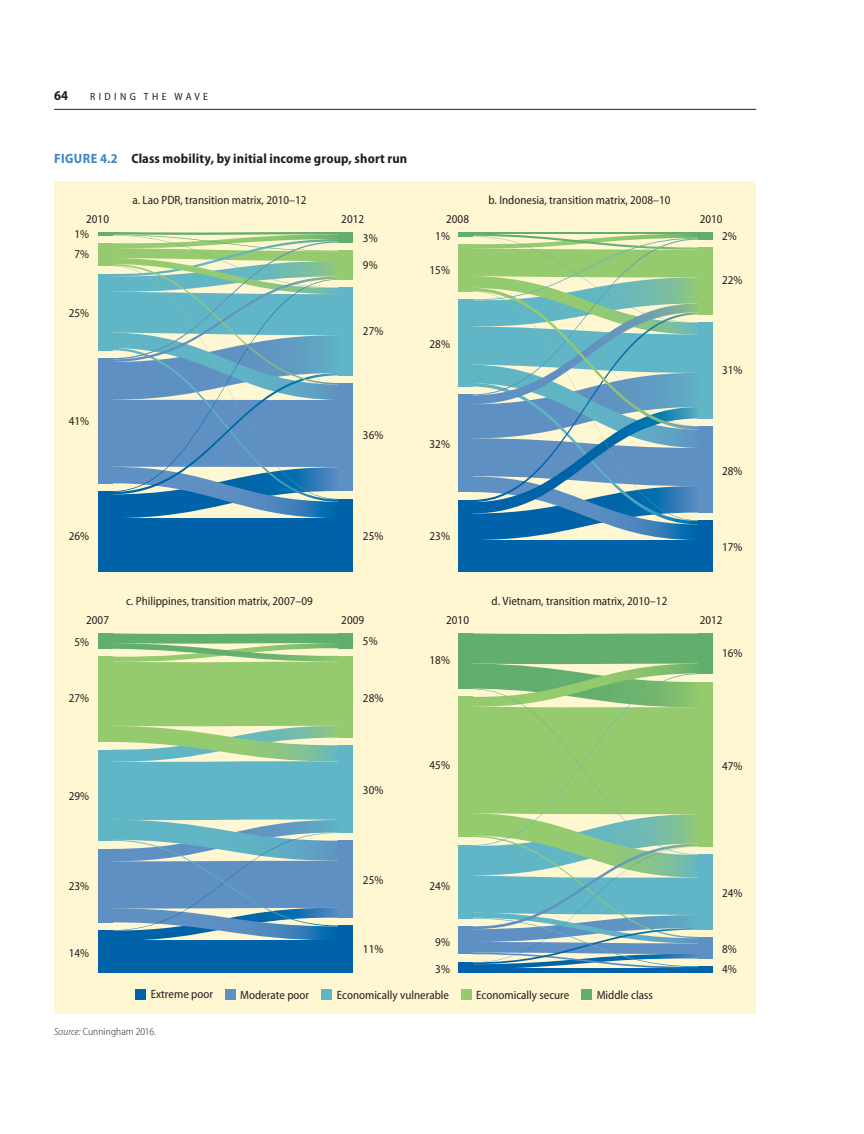
<style>
.page{position:relative;width:864px;height:1134px;background:#fff}
.page>*{position:absolute;margin:0;border:0;box-sizing:border-box;transform-origin:0 0}
.t1{font:700 semi-condensed 13.5px "Myriad Pro";letter-spacing:.01em;color:#231f20}
.t2{font:semi-condensed 12px/21.1px "Myriad Pro";color:#231f20}
.t3{font:300 semi-condensed 10.5px "Myriad Pro";letter-spacing:.005em;color:#231f20}
.t4{font:semi-condensed 10.5px "Myriad Pro";letter-spacing:.32em;color:#231f20}
.s1{color:#3d85c6}
.s2{font-style:italic}
</style>
<div class="page">
<hr style="left:54px;top:109px;width:702px;height:1px;background:#231f20">
<div style="left:54px;top:181px;width:702px;height:833px;background:#fff6d2"></div>
<div style="left:136px;top:989px;width:10px;height:11px;background:#0062a8"></div>
<div style="left:225px;top:989px;width:11px;height:11px;background:#5f90c3"></div>
<div style="left:322px;top:989px;width:10px;height:11px;background:#60b6c6"></div>
<div style="left:461px;top:989px;width:11px;height:11px;background:#95cb6e"></div>
<div style="left:582px;top:989px;width:10px;height:11px;background:#62ae6d"></div>
<div style="left:458px;top:962px;width:14px;height:11px;background:#0062a8"></div>
<div style="left:458px;top:926px;width:14px;height:28px;background:#5f90c3"></div>
<div style="left:458px;top:845px;width:14px;height:74px;background:#60b6c6"></div>
<div style="left:458px;top:697px;width:14px;height:140px;background:#95cb6e"></div>
<div style="left:458px;top:633px;width:14px;height:56px;background:#62ae6d"></div>
<hr style="left:698px;top:969px;width:14px;height:4px;background:#0062a8">
<hr style="left:472px;top:969px;width:226px;height:4px;background:#0062a8">
<svg style="left:472px;top:633px;width:240px;height:336px"></svg>
<svg style="left:472px;top:673px;width:226px;height:174px"></svg>
<div style="left:98px;top:931px;width:14px;height:42px;background:#0062a8"></div>
<div style="left:338px;top:940px;width:14px;height:33px;background:#0062a8"></div>
<div style="left:112px;top:940px;width:226px;height:33px;background:#0062a8"></div>
<svg style="left:98px;top:633px;width:254px;height:307px"></svg>
<div style="left:458px;top:500px;width:14px;height:72px;background:#0062a8"></div>
<div style="left:458px;top:394px;width:14px;height:98px;background:#5f90c3"></div>
<div style="left:458px;top:299px;width:14px;height:88px;background:#60b6c6"></div>
<div style="left:458px;top:244px;width:14px;height:48px;background:#95cb6e"></div>
<hr style="left:458px;top:232px;width:14px;height:4px;background:#62ae6d">
<div style="left:698px;top:540px;width:14px;height:32px;background:#0062a8"></div>
<div style="left:472px;top:540px;width:226px;height:32px;background:#0062a8"></div>
<svg style="left:472px;top:232px;width:240px;height:308px"></svg>
<div style="left:98px;top:491px;width:14px;height:81px;background:#0062a8"></div>
<div style="left:98px;top:358px;width:14px;height:125px;background:#5f90c3"></div>
<div style="left:98px;top:274px;width:14px;height:76px;background:#60b6c6"></div>
<div style="left:98px;top:243px;width:14px;height:23px;background:#95cb6e"></div>
<hr style="left:98px;top:232px;width:14px;height:3px;background:#62ae6d">
<div style="left:338px;top:518px;width:14px;height:54px;background:#0062a8"></div>
<div style="left:112px;top:518px;width:226px;height:54px;background:#0062a8"></div>
<svg style="left:112px;top:232px;width:240px;height:286px"></svg>
<p class="t1" style="left:54px;top:90px;width:15px">64</p>
<p class="t4" style="left:90px;top:93px;width:119px">RIDING THE WAVE</p>
<p class="t1" style="left:54px;top:153px;width:354px"><span class="s1">FI GURE 4.2</span> Class mobility, by initial income group, short run</p>
<p class="t2" style="left:132px;top:191px;width:176px">a. Lao PDR, transition matrix, 2010–12</p>
<p class="t2" style="left:488px;top:191px;width:184px">b. Indonesia, transition matrix, 2008–10</p>
<p class="t2" style="left:86px;top:209px;width:24px">2010</p>
<p class="t2" style="left:341px;top:209px;width:24px">2012</p>
<p class="t2" style="left:446px;top:209px;width:24px">2008</p>
<p class="t2" style="left:700px;top:209px;width:24px">2010</p>
<p class="t2" style="left:75px;top:224px;width:16px">1%</p>
<p class="t2" style="left:75px;top:244px;width:16px">7%</p>
<p class="t2" style="left:69px;top:303px;width:22px">25%</p>
<p class="t2" style="left:69px;top:411px;width:22px">41%</p>
<p class="t2" style="left:363px;top:229px;width:16px">3%</p>
<p class="t2" style="left:363px;top:255px;width:16px">9%</p>
<p class="t2" style="left:363px;top:322px;width:22px">27%</p>
<p class="t2" style="left:363px;top:425px;width:22px">36%</p>
<p class="t2" style="left:435px;top:227px;width:16px">1%</p>
<p class="t2" style="left:430px;top:260px;width:22px">15%</p>
<p class="t2" style="left:430px;top:334px;width:22px">28%</p>
<p class="t2" style="left:430px;top:434px;width:22px">32%</p>
<p class="t2" style="left:722px;top:227px;width:16px">2%</p>
<p class="t2" style="left:722px;top:271px;width:22px">22%</p>
<p class="t2" style="left:722px;top:361px;width:22px">31%</p>
<p class="t2" style="left:722px;top:462px;width:22px">28%</p>
<p class="t2" style="left:69px;top:526px;width:22px">26%</p>
<p class="t2" style="left:363px;top:526px;width:22px">25%</p>
<p class="t2" style="left:430px;top:526px;width:22px">23%</p>
<p class="t2" style="left:722px;top:537px;width:22px">17%</p>
<p class="t2" style="left:75px;top:611px;width:36px;text-indent:12px">2007<br>5%</p>
<p class="t2" style="left:69px;top:689px;width:22px">27%</p>
<p class="t2" style="left:126px;top:591px;width:188px">c. Philippines, transition matrix, 2007–09</p>
<p class="t2" style="left:492px;top:591px;width:177px">d. Vietnam, transition matrix, 2010–12</p>
<p class="t2" style="left:341px;top:611px;width:24px">2009</p>
<p class="t2" style="left:446px;top:611px;width:24px">2010</p>
<p class="t2" style="left:700px;top:611px;width:24px">2012</p>
<p class="t2" style="left:363px;top:632px;width:16px">5%</p>
<p class="t2" style="left:363px;top:688px;width:22px">28%</p>
<p class="t2" style="left:430px;top:650px;width:22px">18%</p>
<p class="t2" style="left:722px;top:643px;width:22px">16%</p>
<p class="t2" style="left:69px;top:786px;width:22px">29%</p>
<p class="t2" style="left:363px;top:781px;width:22px">30%</p>
<p class="t2" style="left:430px;top:756px;width:22px">45%</p>
<p class="t2" style="left:722px;top:756px;width:22px">47%</p>
<p class="t2" style="left:69px;top:877px;width:22px">23%</p>
<p class="t2" style="left:69px;top:944px;width:22px">14%</p>
<p class="t2" style="left:363px;top:871px;width:22px">25%</p>
<p class="t2" style="left:363px;top:939px;width:22px">11%</p>
<p class="t2" style="left:430px;top:876px;width:22px">24%</p>
<p class="t2" style="left:435px;top:932px;width:16px">9%</p>
<p class="t2" style="left:435px;top:959px;width:16px">3%</p>
<p class="t2" style="left:151px;top:985px;width:64px">Extreme poor</p>
<p class="t2" style="left:240px;top:985px;width:70px">Moderate poor</p>
<p class="t2" style="left:337px;top:985px;width:114px">Economically vulnerable</p>
<p class="t2" style="left:476px;top:985px;width:95px">Economically secure</p>
<p class="t2" style="left:597px;top:985px;width:58px">Middle class</p>
<p class="t2" style="left:722px;top:883px;width:22px">24%</p>
<p class="t2" style="left:722px;top:940px;width:16px;line-height:20.4px">8%<br>4%</p>
<p class="t3" style="left:54px;top:1027px;width:103px"><span class="s2">Source:</span> Cunningham 2016.</p>
</div>
